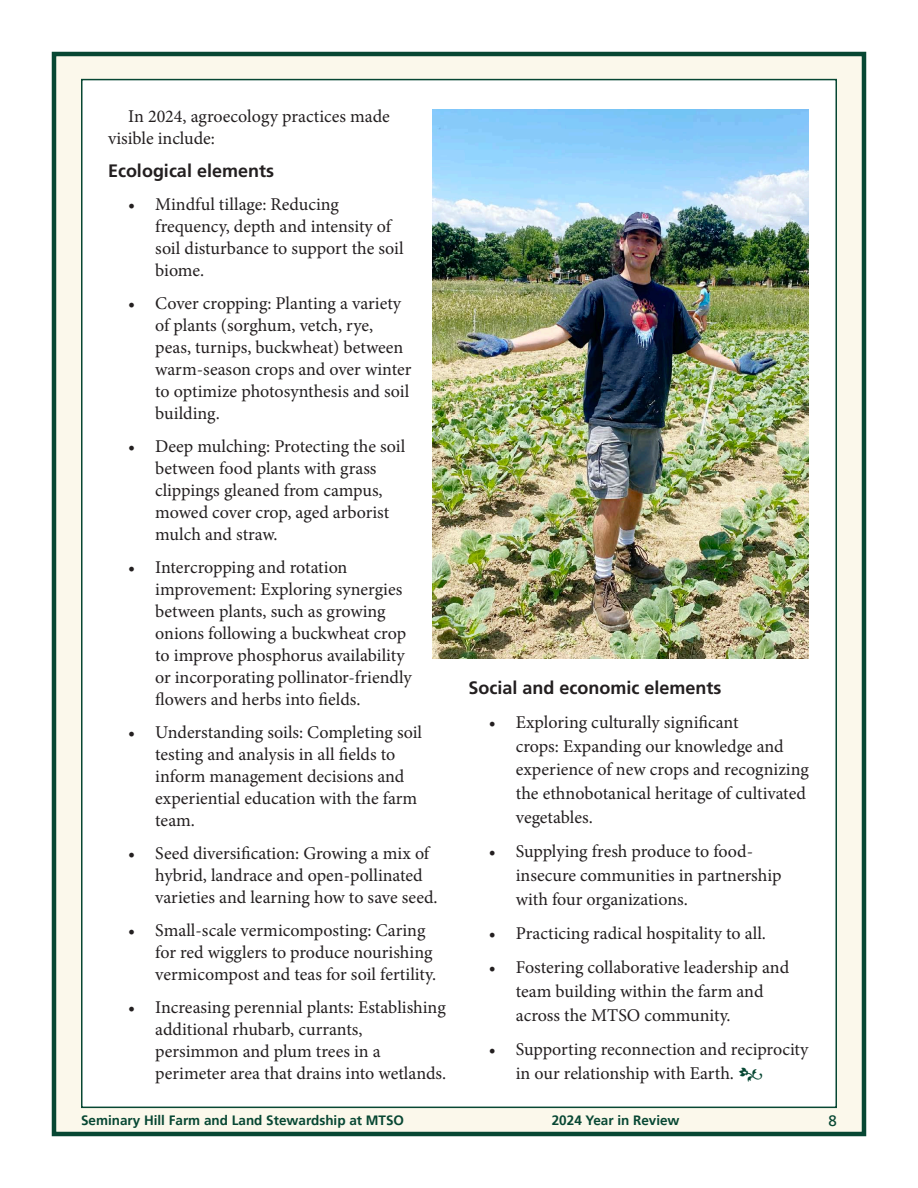
<style>
.page{position:relative;width:918px;height:1188px;background:#fff}
.page>*{position:absolute;margin:0;border:0;box-sizing:border-box;transform-origin:0 0}
.Farm_year_in_review_body_copy{font:18px/22px "Minion Pro";color:#231f20}
.Farm_year_in_review_body_copy-2{font:700 18px "Frutiger";color:#231f20}
.t1{font:15px "Frutiger LT Pro";color:#074733}
.t2{font:700 13.5px "Frutiger LT Pro";color:#074733}
.s1{color:#074733}
</style>
<div class="page">
<div style="left:52px;top:52px;width:814px;height:1084px;background:#fbf8eb;border:4px solid #074733"></div>
<div style="left:81px;top:79px;width:756px;height:1029px;background:#fff;border:2px solid #074733"></div>
<img style="left:432px;top:110px;width:377px;height:549px">
<p class="Farm_year_in_review_body_copy" style="left:108px;top:105px;width:283px;text-indent:20px">In 2024, agroecology practices made visible include:</p>
<p class="Farm_year_in_review_body_copy-2" style="left:108px;top:160px;width:168px">Ecological elements</p>
<p class="Farm_year_in_review_body_copy" style="left:155px;top:193px;width:250px;text-indent:-27px">• Mindful tillage: Reducing frequency, depth and intensity of soil disturbance to support the soil biome.</p>
<p class="Farm_year_in_review_body_copy" style="left:155px;top:292px;width:258px;text-indent:-27px">• Cover cropping: Planting a variety of plants (sorghum, vetch, rye, peas, turnips, buckwheat) between warm-season crops and over winter to optimize photosynthesis and soil building.</p>
<p class="Farm_year_in_review_body_copy" style="left:155px;top:435px;width:252px;text-indent:-27px">• Deep mulching: Protecting the soil between food plants with grass clippings gleaned from campus, mowed cover crop, aged arborist mulch and straw.</p>
<p class="Farm_year_in_review_body_copy" style="left:155px;top:556px;width:258px;text-indent:-27px">• Intercropping and rotation improvement: Exploring synergies between plants, such as growing onions following a buckwheat crop to improve phosphorus availability or incorporating pollinator-friendly flowers and herbs into fields.</p>
<p class="Farm_year_in_review_body_copy" style="left:155px;top:721px;width:268px;text-indent:-27px">• Understanding soils: Completing soil testing and analysis in all fields to inform management decisions and experiential education with the farm team.</p>
<p class="Farm_year_in_review_body_copy" style="left:155px;top:842px;width:284px;text-indent:-27px">• Seed diversification: Growing a mix of hybrid, landrace and open-pollinated varieties and learning how to save seed.</p>
<p class="Farm_year_in_review_body_copy" style="left:155px;top:919px;width:282px;text-indent:-27px">• Small-scale vermicomposting: Caring for red wigglers to produce nourishing vermicompost and teas for soil fertility.</p>
<p class="Farm_year_in_review_body_copy" style="left:155px;top:996px;width:293px;text-indent:-27px">• Increasing perennial plants: Establishing additional rhubarb, currants, persimmon and plum trees in a perimeter area that drains into wetlands.</p>
<p class="Farm_year_in_review_body_copy-2" style="left:469px;top:677px;width:255px">Social and economic elements</p>
<p class="Farm_year_in_review_body_copy" style="left:516px;top:711px;width:295px;line-height:23.7px;text-indent:-27px">• Exploring culturally significant<br>crops: Expanding our knowledge and experience of new crops and recognizing the ethnobotanical heritage of cultivated vegetables.</p>
<p class="Farm_year_in_review_body_copy" style="left:516px;top:840px;width:267px;line-height:23.7px;text-indent:-27px">• Supplying fresh produce to food&shy;insecure communities in partnership with four organizations.</p>
<p class="Farm_year_in_review_body_copy" style="left:489px;top:922px;width:279px">• Practicing radical hospitality to all.</p>
<p class="Farm_year_in_review_body_copy" style="left:516px;top:956px;width:275px;line-height:23.7px;text-indent:-27px">• Fostering collaborative leadership and team building within the farm and across the MTSO community.</p>
<p class="Farm_year_in_review_body_copy" style="left:516px;top:1038px;width:294px;line-height:23.7px;text-indent:-27px">• Supporting reconnection and reciprocity in our relationship with Earth. <span class="s1">•</span></p>
<p class="t2" style="left:81px;top:1112px;width:325px">Seminary Hill Farm and Land Stewardship at MTSO</p>
<p class="t2" style="left:552px;top:1112px;width:129px">2024 Year in Review</p>
<p class="t1" style="left:829px;top:1112px;width:10px">8</p>
</div>
